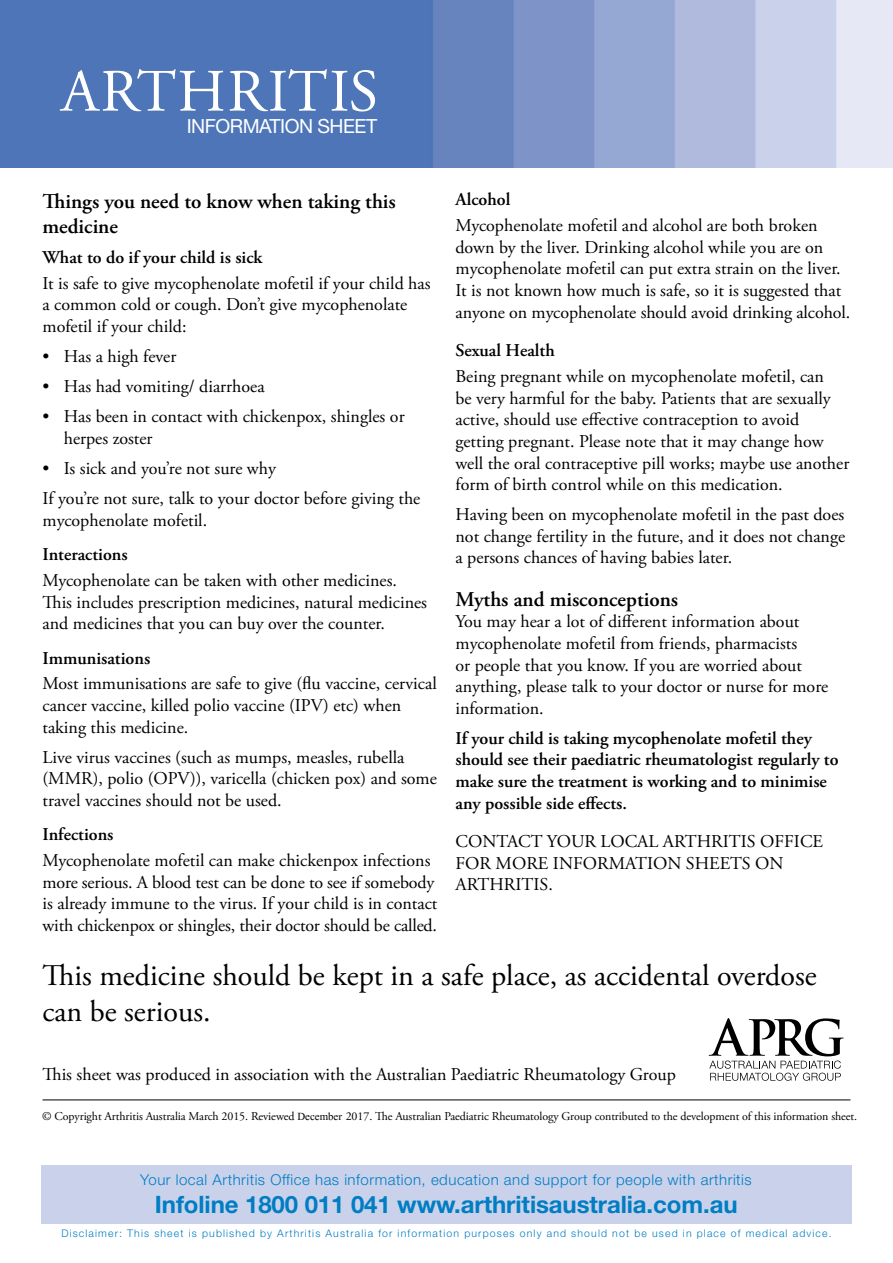
<style>
.page{position:relative;width:893px;height:1263px;background:#fff}
.page>*{position:absolute;margin:0;border:0;box-sizing:border-box;transform-origin:0 0}
.t1{font:60px "Adobe Garamond Pro";letter-spacing:.02em;color:#fff}
.t2{font:30px/36px "Adobe Garamond Pro";color:#000}
.t3{font:700 24px "Helvetica Neue";letter-spacing:-.005em;color:#007dc3}
.t4{font:600 21px/25.2px "Adobe Garamond Pro";color:#000}
.t5{font:19.5px "Helvetica Neue";letter-spacing:-.025em;color:#fff}
.t6{font:18px/21.6px "Adobe Garamond Pro";color:#000}
.t7{font:600 18px/21.6px "Adobe Garamond Pro";color:#000}
.t8{font:300 15px "Helvetica Neue";letter-spacing:.035em;color:#007dc3}
.t9{font:12px "Adobe Garamond Pro";letter-spacing:-.005em;color:#000}
.t10{font:300 10.5px "Helvetica Neue";letter-spacing:.11em;color:#007dc3}
.s1{font-family:"Aparajita";font-size:13.5px}
</style>
<div class="page">
<hr style="left:43px;top:1099px;width:807px;height:1px;background:#000">
<svg style="left:709px;top:1018px;width:135px;height:63px"></svg>
<img style="left:0;top:0;width:893px;height:168px">
<h1 class="t1" style="left:61px;top:56px;width:318px">ARTHRITIS</h1>
<p class="t5" style="left:187px;top:115px;width:192px">INFORMATION SHEET</p>
<p class="t4" style="left:43px;top:189px;width:355px">Things you need to know when taking this medicine</p>
<p class="t7" style="left:43px;top:247px;width:221px">What to do if your child is sick</p>
<p class="t6" style="left:43px;top:273px;width:390px">It is safe to give mycophenolate mofetil if your child has a common cold or cough. Don’t give mycophenolate mofetil if your child:</p>
<p class="t6" style="left:43px;top:346px;width:135px">• Has a high fever</p>
<p class="t6" style="left:43px;top:376px;width:224px">• Has had vomiting/ diarrhoea</p>
<p class="t6" style="left:64px;top:406px;width:342px;text-indent:-21px">• Has been in contact with chickenpox, shingles or herpes zoster</p>
<p class="t6" style="left:43px;top:454px;width:379px;line-height:30.2px">• Is sick and you’re not sure why<br>If you’re not sure, talk to your doctor before giving the</p>
<p class="t6" style="left:43px;top:510px;width:166px">mycophenolate mofetil.</p>
<p class="t7" style="left:43px;top:544px;width:87px">Interactions</p>
<p class="t6" style="left:43px;top:570px;width:386px">Mycophenolate can be taken with other medicines.<br>This includes prescription medicines, natural medicines and medicines that you can buy over the counter.</p>
<p class="t7" style="left:43px;top:647px;width:109px">Immunisations</p>
<p class="t6" style="left:43px;top:673px;width:396px">Most immunisations are safe to give (flu vaccine, cervical cancer vaccine, killed polio vaccine (IPV) etc) when taking this medicine.</p>
<p class="t6" style="left:43px;top:747px;width:396px">Live virus vaccines (such as mumps, measles, rubella (MMR), polio (OPV)), varicella (chicken pox) and some travel vaccines should not be used.</p>
<p class="t7" style="left:43px;top:824px;width:73px">Infections</p>
<p class="t6" style="left:43px;top:850px;width:396px">Mycophenolate mofetil can make chickenpox infections more serious. A blood test can be done to see if somebody is already immune to the virus. If your child is in contact with chickenpox or shingles, their doctor should be called.</p>
<p class="t7" style="left:455px;top:189px;width:56px">Alcohol</p>
<p class="t6" style="left:455px;top:215px;width:396px">Mycophenolate mofetil and alcohol are both broken down by the liver. Drinking alcohol while you are on mycophenolate mofetil can put extra strain on the liver.<br>It is not known how much is safe, so it is suggested that anyone on mycophenolate should avoid drinking alcohol.</p>
<p class="t7" style="left:455px;top:340px;width:101px">Sexual Health</p>
<p class="t6" style="left:455px;top:366px;width:395px">Being pregnant while on mycophenolate mofetil, can<br>be very harmful for the baby. Patients that are sexually active, should use effective contraception to avoid getting pregnant. Please note that it may change how well the oral contraceptive pill works; maybe use another form of birth control while on this medication.</p>
<p class="t6" style="left:455px;top:504px;width:391px;text-align:justify">Having been on mycophenolate mofetil in the past does not change fertility in the future, and it does not change a persons chances of having babies later.</p>
<p class="t4" style="left:455px;top:587px;width:224px">Myths and misconceptions</p>
<p class="t6" style="left:455px;top:611px;width:374px">You may hear a lot of different information about mycophenolate mofetil from friends, pharmacists<br>or people that you know. If you are worried about anything, please talk to your doctor or nurse for more information.</p>
<p class="t7" style="left:455px;top:727px;width:385px">If your child is taking mycophenolate mofetil they should see their paediatric rheumatologist regularly to make sure the treatment is working and to minimise any possible side effects.</p>
<p class="t6" style="left:455px;top:831px;width:369px">CONTACT YOUR LOCAL ARTHRITIS OFFICE<br>FOR MORE INFORMATION SHEETS ON<br>ARTHRITIS.</p>
<h2 class="t2" style="left:43px;top:959px;width:776px">This medicine should be kept in a safe place, as accidental overdose can be serious.</h2>
<p class="t6" style="left:43px;top:1064px;width:635px">This sheet was produced in association with the Australian Paediatric Rheumatology Group</p>
<p class="t9" style="left:42px;top:1109px;width:816px">© Copyright Arthritis Australia March 2015. Reviewed <span class="s1">December</span> 2017. The Australian Paediatric Rheumatology Group contributed to the development of this information sheet.</p>
<p class="t8" style="left:140px;top:1170px;width:613px">Your local Arthritis Office has information, education and support for people with arthritis</p>
<h3 class="t3" style="left:155px;top:1190px;width:584px">Infoline 1800 011 041 www.arthritisaustralia.com.au</h3>
<p class="t10" style="left:61px;top:1227px;width:772px">Disclaimer: This sheet is published by Arthritis Australia for information purposes only and should not be used in place of medical advice.</p>
</div>
